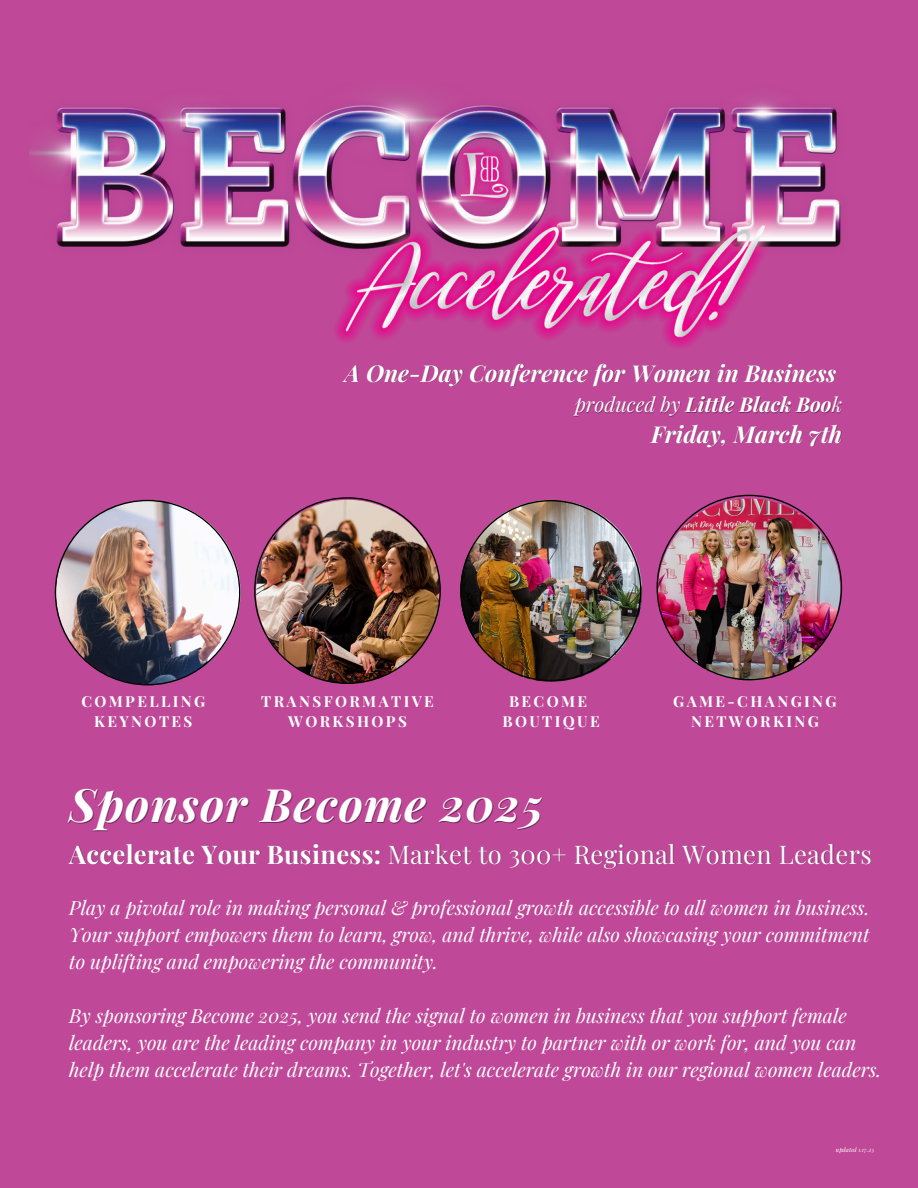
<style>
.page{position:relative;width:918px;height:1188px;background:#bf4898}
.page>*{position:absolute;margin:0;border:0;box-sizing:border-box;transform-origin:0 0}
.t1{font:italic 700 46.05px "Playfair Display";letter-spacing:.025em;color:#fff}
.t2{font:25.65px "Playfair Display";letter-spacing:.01em;color:#fff}
.t3{font:italic 700 23.25px "Playfair Display";color:#fff}
.t4{font:italic 700 20.25px "Playfair Display";color:#fff}
.t5{font:italic 19.5px/27px "Playfair Display";color:#fff;text-align:justify}
.t6{font:700 15.15px/20.2px "Playfair Display";letter-spacing:.155em;color:#fff;text-align:center}
.t7{font:italic 6px "Playfair Display";color:#fff}
.s1{font-weight:400}
.s2{font-weight:400;color:rgb(0 0 0/.4)}
.s3{font-weight:700}
</style>
<div class="page">
<img style="left:29px;top:95px;width:812px;height:253px">
<img style="left:55px;top:500px;width:185px;height:185px">
<img style="left:254px;top:497px;width:187px;height:187px">
<img style="left:460px;top:500px;width:181px;height:181px">
<img style="left:657px;top:495px;width:185px;height:185px">
<p class="t3" style="left:345px;top:357px;width:493px">A One-Day Conference for Women in Business</p>
<h1 class="t4" style="left:575px;top:390px;width:269px"><span class="s1">produced by</span> Little Black Boo<span class="s2">k</span></h1>
<h3 class="t3" style="left:651px;top:417px;width:192px">Friday, March 7th</h3>
<h4 class="t6" style="left:81px;top:690px;width:125px">COMPELLING<br>KEYNOTES</h4>
<p class="t6" style="left:261px;top:690px;width:174px">TRANSFORMATIVE<br>WORKSHOPS</p>
<p class="t6" style="left:502px;top:690px;width:99px">BECOME<br>BOUTIQUE</p>
<h4 class="t1" style="left:69px;top:772px;width:475px">Sponsor Become 2025</h4>
<p class="t6" style="left:673px;top:690px;width:165px">GAME-CHANGING<br>NETWORKING</p>
<p class="t2" style="left:69px;top:836px;width:804px"><span class="s3">Accelerate Your Business:</span> Market to 300+ Regional Women Leaders</p>
<p class="t5" style="left:69px;top:893px;width:802px">Play a pivotal role in making personal &amp; professional growth accessible to all women in business.<br>Your support empowers them to learn, grow, and thrive, while also showcasing your commitment to uplifting and empowering the community.</p>
<p class="t5" style="left:69px;top:1001px;width:814px;text-align:left">By sponsoring Become 2025, you send the signal to women in business that you support female leaders, you are the leading company in your industry to partner with or work for, and you can help them accelerate their dreams. Together, let's accelerate growth in our regional women leaders.</p>
<h4 class="t7" style="left:836px;top:1146px;width:40px">updated 1.17.25</h4>
</div>
